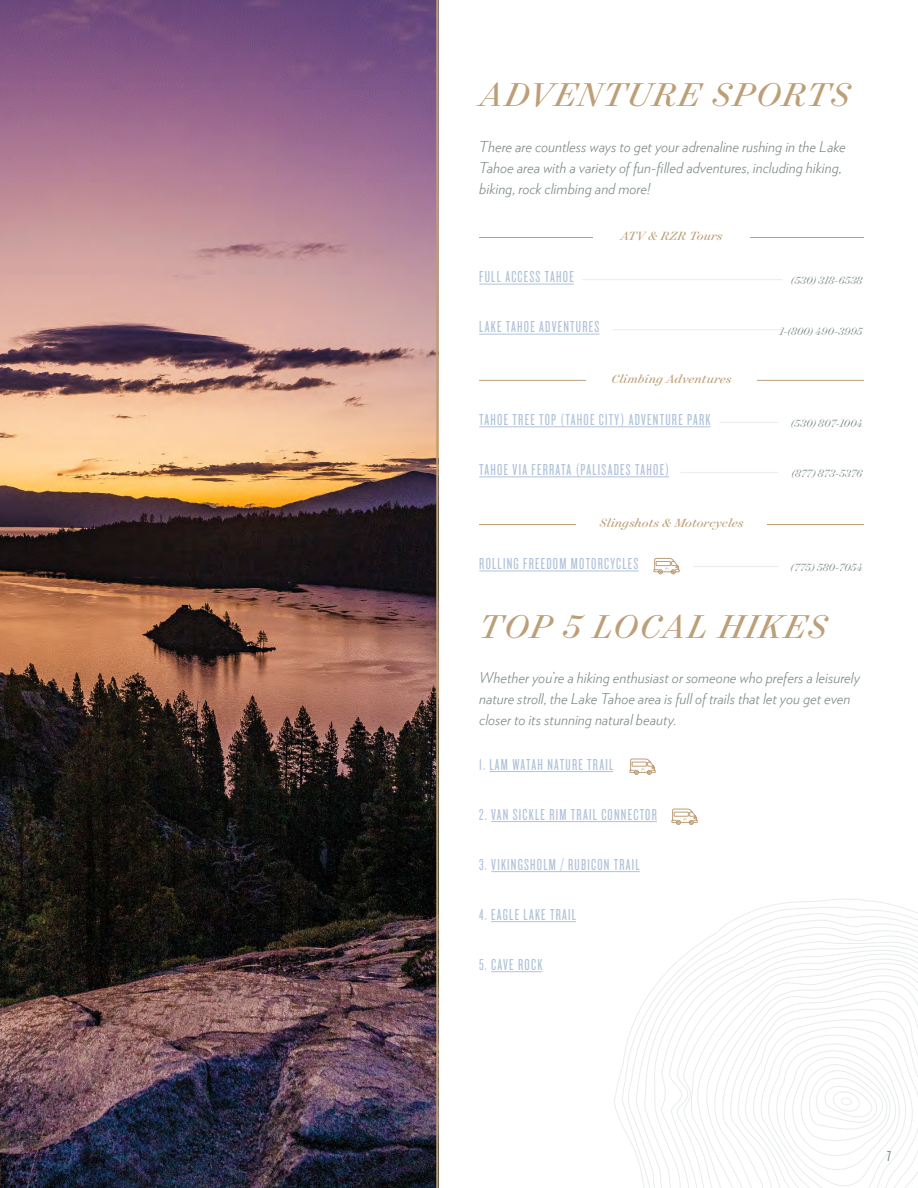
<style>
.page{position:relative;width:918px;height:1188px;background:#fff}
.page>*{position:absolute;margin:0;border:0;box-sizing:border-box;transform-origin:0 0}
.t1{font:italic 37.5px "Surveyor Display";letter-spacing:.05em;color:#bc9f77}
.t2{font:16.5px "Knockout HTF27 Junior Bantamwt";letter-spacing:.075em;color:#b0c2da}
.t3{font:italic 300 15px/21px "Verlag";letter-spacing:.005em;color:#7b8787}
.t4{font:15px "Knockout HTF27 Junior Bantamwt";color:#7b8787}
.t5{font:italic 13.5px "Surveyor Display";letter-spacing:.01em;color:#bc9f77}
.t6{font:italic 300 12px "Surveyor Display";letter-spacing:-.005em;color:#7b8787}
</style>
<div class="page">
<svg style="left:614px;top:899px;width:304px;height:289px"></svg>
<hr style="left:491px;top:971px;width:51px;height:1px;background:#b0c2da">
<hr style="left:479px;top:334px;width:120px;height:1px;background:#b0c2da">
<hr style="left:612px;top:329px;width:171px;height:1px;background:#ececeb">
<hr style="left:479px;top:427px;width:232px;height:1px;background:#b0c2da">
<hr style="left:719px;top:422px;width:59px;height:1px;background:#ececeb">
<hr style="left:479px;top:571px;width:160px;height:1px;background:#b0c2da">
<hr style="left:693px;top:566px;width:85px;height:1px;background:#ececeb">
<hr style="left:479px;top:477px;width:190px;height:1px;background:#b0c2da">
<hr style="left:680px;top:472px;width:98px;height:1px;background:#ececeb">
<hr style="left:491px;top:921px;width:85px;height:1px;background:#b0c2da">
<hr style="left:479px;top:284px;width:95px;height:1px;background:#b0c2da">
<hr style="left:582px;top:279px;width:200px;height:1px;background:#ececeb">
<hr style="left:479px;top:237px;width:385px;height:1px;background:#bc9f77">
<hr style="left:479px;top:380px;width:385px;height:1px;background:#bc9f77">
<hr style="left:479px;top:524px;width:385px;height:1px;background:#bc9f77">
<div style="left:593px;top:227px;width:157px;height:21px;background:#fff"></div>
<div style="left:586px;top:370px;width:171px;height:21px;background:#fff"></div>
<div style="left:576px;top:514px;width:191px;height:21px;background:#fff"></div>
<img style="left:0;top:0;width:436px;height:1188px">
<hr style="left:436px;top:0;width:3px;height:1188px;background:#bc9f77">
<hr style="left:491px;top:821px;width:166px;height:1px;background:#b0c2da">
<svg style="left:672px;top:809px;width:26px;height:16px"></svg>
<hr style="left:489px;top:771px;width:124px;height:1px;background:#b0c2da">
<svg style="left:630px;top:759px;width:26px;height:16px"></svg>
<svg style="left:654px;top:558px;width:26px;height:16px"></svg>
<hr style="left:491px;top:871px;width:149px;height:1px;background:#b0c2da">
<h1 class="t1" style="left:479px;top:71px;width:372px">ADVENTURE SPORTS</h1>
<p class="t3" style="left:479px;top:135px;width:368px">There are countless ways to get your adrenaline rushing in the Lake<br>Tahoe area with a variety of fun-filled adventures, including hiking, biking, rock climbing and more!</p>
<p class="t5" style="left:620px;top:227px;width:104px">ATV &amp; RZR Tours</p>
<p class="t2" style="left:479px;top:269px;width:96px">FULL ACCESS TAHOE</p>
<p class="t6" style="left:791px;top:273px;width:73px">(530) 318-6538</p>
<p class="t2" style="left:479px;top:319px;width:122px">LAKE TAHOE ADVENTURES</p>
<p class="t6" style="left:779px;top:323px;width:85px">1-(800) 490-3995</p>
<p class="t5" style="left:612px;top:370px;width:121px">Climbing Adventures</p>
<p class="t2" style="left:479px;top:412px;width:233px">TAHOE TREE TOP (TAHOE CITY) ADVENTURE PARK</p>
<p class="t6" style="left:791px;top:416px;width:73px">(530) 807-1004</p>
<p class="t2" style="left:479px;top:462px;width:191px">TAHOE VIA FERRATA (PALISADES TAHOE)</p>
<p class="t6" style="left:791px;top:466px;width:73px">(877) 873-5376</p>
<p class="t5" style="left:600px;top:514px;width:145px">Slingshots &amp; Motorcycles</p>
<p class="t2" style="left:479px;top:556px;width:161px">ROLLING FREEDOM MOTORCYCLES</p>
<p class="t6" style="left:791px;top:560px;width:73px">(775) 580-7054</p>
<h1 class="t1" style="left:479px;top:603px;width:349px">TOP 5 LOCAL HIKES</h1>
<p class="t3" style="left:479px;top:666px;width:382px">Whether you’re a hiking enthusiast or someone who prefers a leisurely nature stroll, the Lake Tahoe area is full of trails that let you get even closer to its stunning natural beauty.</p>
<p class="t2" style="left:479px;top:756px;width:136px">1. LAM WATAH NATURE TRAIL</p>
<p class="t2" style="left:479px;top:806px;width:179px">2. VAN SICKLE RIM TRAIL CONNECTOR</p>
<p class="t2" style="left:479px;top:856px;width:162px">3. VIKINGSHOLM / RUBICON TRAIL</p>
<p class="t2" style="left:479px;top:906px;width:99px">4. EAGLE LAKE TRAIL</p>
<p class="t2" style="left:479px;top:956px;width:65px">5. CAVE ROCK</p>
<p class="t4" style="left:887px;top:1149px;width:5px">7</p>
</div>
